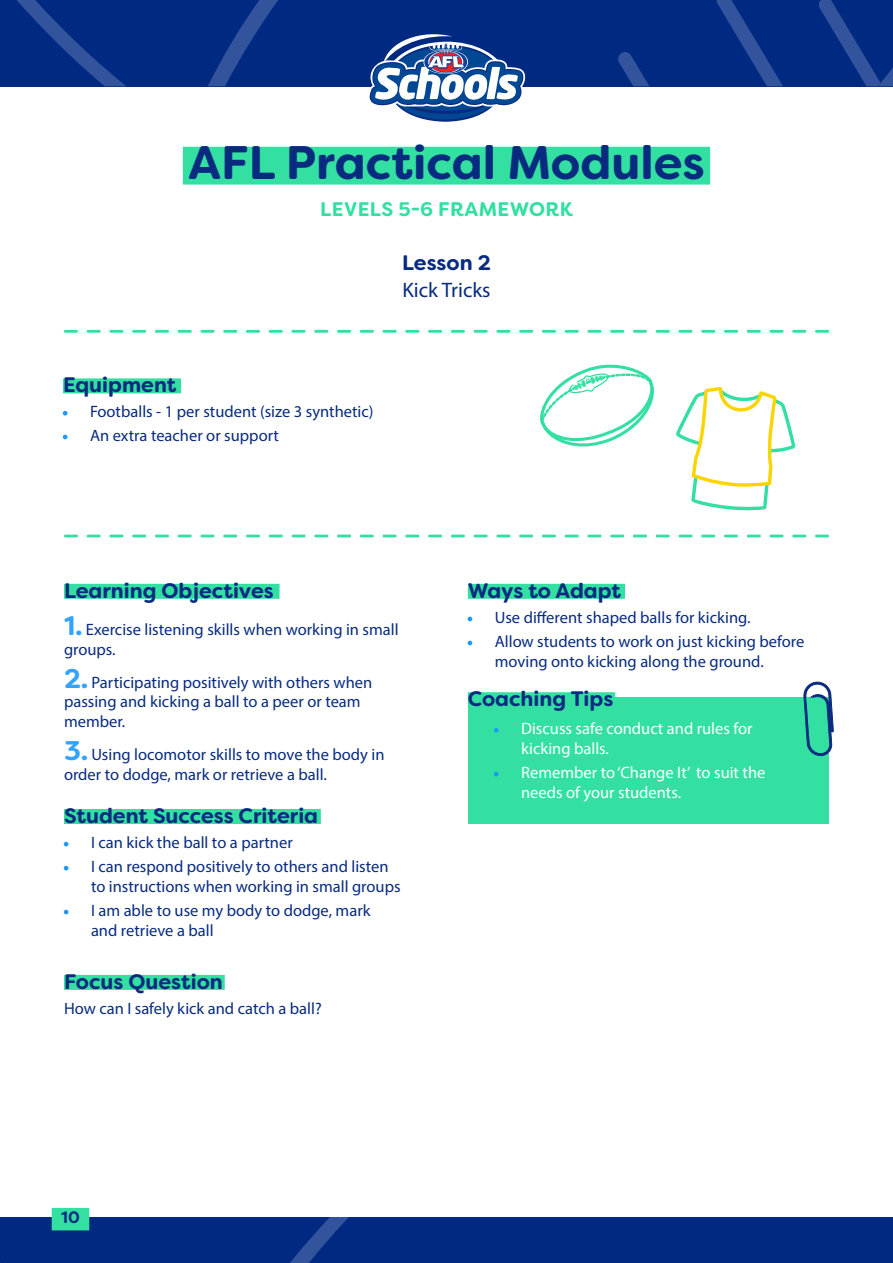
<style>
.page{position:relative;width:893px;height:1263px;background:#fff}
.page>*{position:absolute;margin:0;border:0;box-sizing:border-box;transform-origin:0 0}
.t1{font:700 47.1px "Filson Soft";color:#082b80}
.t2{font:700 21px "Filson Soft";color:#082b80}
.t3{font:21px "Myriad Pro";color:#082b80}
.t4{font:700 19.65px "Filson Soft";letter-spacing:.02em;color:#33e0a1}
.t5{font:16.5px/19.8px "Myriad Pro";color:#082b80}
.t6{font:16.5px/19.8px "Myriad Pro";color:#fff}
.t7{font:700 16.5px "Filson Soft";color:#082b80}
.s1{font-size:15px;color:#1c99ff}
.s2{font-family:"Filson Soft";font-weight:700;font-size:27px;color:#33a3ff}
</style>
<div class="page">
<div style="left:0;top:1217px;width:893px;height:46px;background:#002982"></div>
<svg style="left:0;top:1217px;width:349px;height:46px"></svg>
<div style="left:0;top:0;width:893px;height:86px;background:#002982"></div>
<svg style="left:17px;top:0;width:261px;height:86px"></svg>
<svg style="left:618px;top:0;width:275px;height:86px"></svg>
<svg style="left:368px;top:34px;width:157px;height:88px"></svg>
<div style="left:52px;top:1208px;width:37px;height:22px;background:#33e0a1"></div>
<div style="left:183px;top:147px;width:527px;height:38px;background:#33e0a1"></div>
<div style="left:63px;top:378px;width:118px;height:15px;background:#33e0a1"></div>
<div style="left:64px;top:584px;width:216px;height:15px;background:#33e0a1"></div>
<div style="left:64px;top:809px;width:257px;height:15px;background:#33e0a1"></div>
<div style="left:64px;top:975px;width:161px;height:15px;background:#33e0a1"></div>
<div style="left:468px;top:584px;width:157px;height:15px;background:#33e0a1"></div>
<div style="left:468px;top:697px;width:360px;height:126px;background:#33e0a1"></div>
<svg style="left:803px;top:682px;width:30px;height:74px"></svg>
<div style="left:468px;top:692px;width:147px;height:15px;background:#33e0a1"></div>
<svg style="left:65px;top:330px;width:763px;height:3px"></svg>
<svg style="left:65px;top:535px;width:763px;height:2px"></svg>
<svg style="left:676px;top:387px;width:119px;height:124px"></svg>
<svg style="left:540px;top:364px;width:114px;height:83px"></svg>
<h1 class="t1" style="left:188px;top:132px;width:518px">AFL Practical Modules</h1>
<p class="t4" style="left:320px;top:196px;width:254px">LEVELS 5-6 FRAMEWORK</p>
<p class="t2" style="left:402px;top:249px;width:90px">Lesson 2</p>
<p class="t3" style="left:402px;top:277px;width:90px">Kick Tricks</p>
<p class="t2" style="left:63px;top:371px;width:115px">Equipment</p>
<p class="t5" style="left:63px;top:401px;width:312px"><span class="s1">•</span> Footballs - 1 per student (size 3 synthetic)</p>
<p class="t5" style="left:63px;top:425px;width:217px"><span class="s1">•</span> An extra teacher or support</p>
<p class="t2" style="left:64px;top:577px;width:211px">Learning Objectives</p>
<p class="t5" style="left:64px;top:620px;width:336px"><span class="s2">1.</span> Exercise listening skills when working in small groups.</p>
<p class="t5" style="left:64px;top:672px;width:310px"><span class="s2">2.</span> Participating positively with others when passing and kicking a ball to a peer or team member.</p>
<p class="t5" style="left:64px;top:744px;width:322px"><span class="s2">3.</span> Using locomotor skills to move the body in order to dodge, mark or retrieve a ball.</p>
<p class="t2" style="left:64px;top:802px;width:256px">Student Success Criteria</p>
<p class="t5" style="left:64px;top:832px;width:230px"><span class="s1">•</span> I can kick the ball to a partner</p>
<p class="t5" style="left:91px;top:856px;width:311px;text-indent:-27px"><span class="s1">•</span> I can respond positively to others and listen to instructions when working in small groups</p>
<p class="t5" style="left:91px;top:900px;width:281px;text-indent:-27px"><span class="s1">•</span> I am able to use my body to dodge, mark and retrieve a ball</p>
<p class="t2" style="left:64px;top:968px;width:160px">Focus Question</p>
<p class="t5" style="left:64px;top:998px;width:259px">How can I safely kick and catch a ball?</p>
<p class="t2" style="left:468px;top:577px;width:155px">Ways to Adapt</p>
<p class="t5" style="left:468px;top:607px;width:284px"><span class="s1">•</span> Use different shaped balls for kicking.</p>
<p class="t5" style="left:495px;top:631px;width:311px;text-indent:-27px"><span class="s1">•</span> Allow students to work on just kicking before moving onto kicking along the ground.</p>
<p class="t2" style="left:468px;top:685px;width:147px">Coaching Tips</p>
<p class="t6" style="left:521px;top:718px;width:233px;text-indent:-27px"><span class="s1">•</span> Discuss safe conduct and rules for kicking balls.</p>
<p class="t6" style="left:521px;top:762px;width:246px;text-indent:-27px"><span class="s1">•</span> Remember to ‘Change It’ to suit the needs of your students.</p>
<p class="t7" style="left:61px;top:1206px;width:20px">10</p>
</div>
